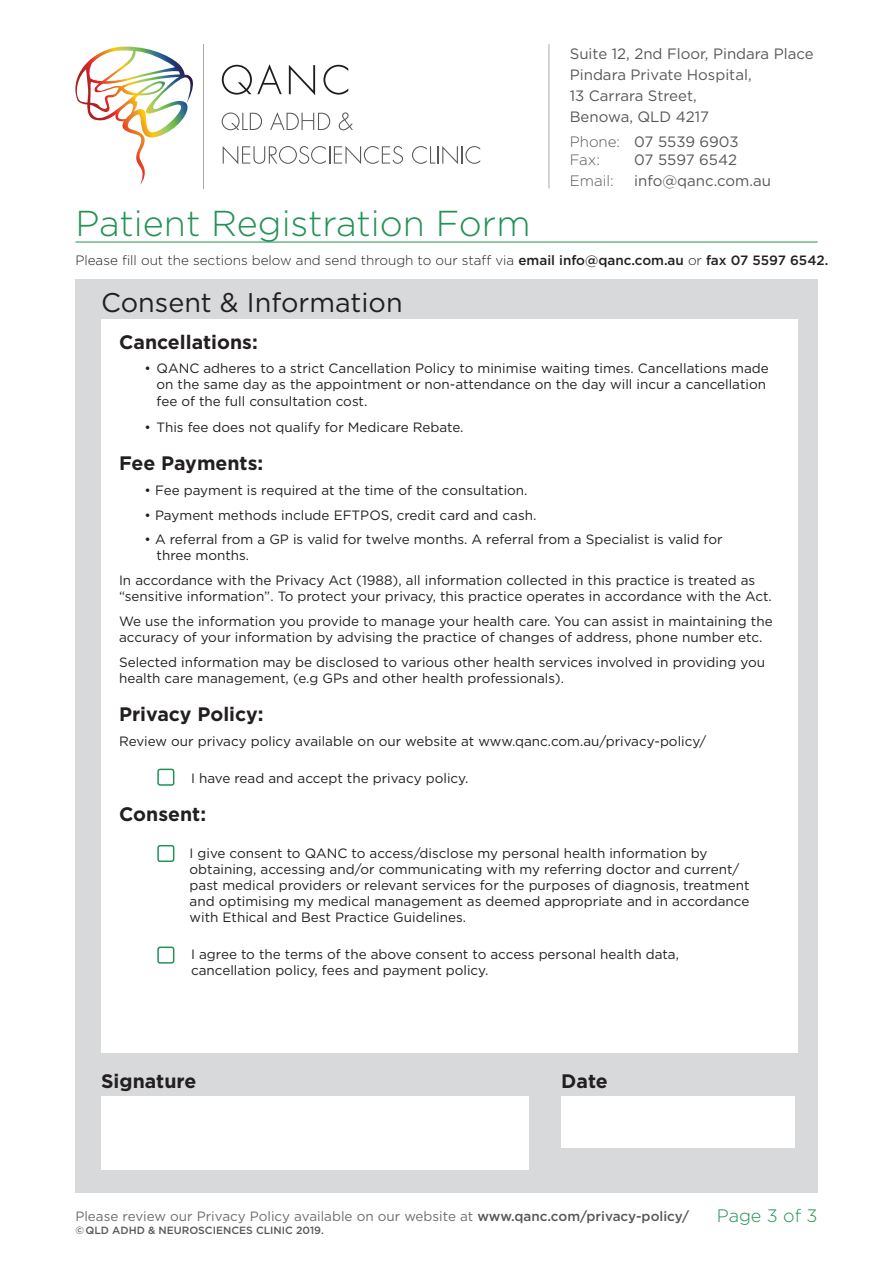
<style>
.page{position:relative;width:893px;height:1263px;background:#fff}
.page>*{position:absolute;margin:0;border:0;box-sizing:border-box;transform-origin:0 0}
.t1{font:300 36px "Gotham HTF";color:#229255}
.t2{font:27px "Gotham HTF";color:#231f20}
.t3{font:700 19.5px "Gotham HTF";color:#231f20}
.t4{font:300 18px "Gotham HTF";color:#229255}
.t5{font:15px/21px "Gotham HTF";color:#57585a}
.t6{font:300 15px "Gotham HTF";color:#57585a}
.t7{font:13.5px/16.2px "Gotham HTF";color:#231f20}
.t8{font:300 13.5px "Gotham HTF";color:#231f20}
.t9{font:13.5px "Gotham HTF";color:#6c6d70}
.t10{font:500 10.5px "Gotham HTF";color:#57585a}
.s1{font-weight:300}
.s2{font-weight:500}
.s3{font-weight:500;color:#57585a}
</style>
<div class="page">
<div style="left:75px;top:279px;width:743px;height:913px;background:#d8d9db"></div>
<hr style="left:75px;top:242px;width:743px;height:1px;background:#229255">
<div style="left:101px;top:320px;width:697px;height:733px;background:#fff"></div>
<hr style="left:549px;top:44px;width:1px;height:144px;background:#a8a9ad">
<hr style="left:203px;top:44px;width:1px;height:144px;background:#a8a9ad">
<svg style="left:222px;top:64px;width:60px;height:31px"></svg>
<svg style="left:289px;top:65px;width:26px;height:30px"></svg>
<svg style="left:323px;top:65px;width:25px;height:30px"></svg>
<svg style="left:222px;top:112px;width:40px;height:18px"></svg>
<svg style="left:270px;top:112px;width:60px;height:18px"></svg>
<svg style="left:339px;top:112px;width:14px;height:18px"></svg>
<svg style="left:223px;top:146px;width:180px;height:18px"></svg>
<svg style="left:412px;top:146px;width:68px;height:18px"></svg>
<svg style="left:75px;top:47px;width:118px;height:138px"></svg>
<div style="left:157px;top:769px;width:17px;height:17px;border:2px solid #229255;border-radius:2px"></div>
<div style="left:157px;top:845px;width:17px;height:17px;border:2px solid #229255;border-radius:2px"></div>
<div style="left:157px;top:946px;width:17px;height:18px;border:2px solid #229255;border-radius:2px"></div>
<div style="left:101px;top:1096px;width:428px;height:73px;background:#fff"></div>
<div style="left:561px;top:1096px;width:234px;height:51px;background:#fff"></div>
<p class="t1" style="left:75px;top:204px;width:457px">Patient Registration Form</p>
<p class="t5" style="left:570px;top:43px;width:245px">Suite 12, 2nd Floor, Pindara Place</p>
<p class="t5" style="left:570px;top:64px;width:183px">Pindara Private Hospital,<br>13 Carrara Street,</p>
<p class="t5" style="left:570px;top:106px;width:141px">Benowa, QLD 4217</p>
<p class="t5" style="left:570px;top:131px;width:170px"><span class="s1">Phone:</span> 07 5539 6903</p>
<p class="t6" style="left:570px;top:151px;width:32px">Fax:</p>
<p class="t5" style="left:634px;top:149px;width:104px">07 5597 6542</p>
<p class="t6" style="left:570px;top:172px;width:45px">Email:</p>
<p class="t5" style="left:634px;top:170px;width:138px">info@qanc.com.au</p>
<p class="t8" style="left:75px;top:252px;width:755px">Please fill out the sections below and send through to our staff via <span class="s2">email info@qanc.com.au</span> or <span class="s2">fax 07 5597 6542.</span></p>
<p class="t2" style="left:101px;top:287px;width:303px">Consent &amp; Information</p>
<p class="t3" style="left:119px;top:330px;width:140px">Cancellations:</p>
<p class="t7" style="left:157px;top:360px;width:614px;text-indent:-12px">• QANC adheres to a strict Cancellation Policy to minimise waiting times. Cancellations made on the same day as the appointment or non-attendance on the day will incur a cancellation fee of the full consultation cost.</p>
<p class="t7" style="left:145px;top:419px;width:320px">• This fee does not qualify for Medicare Rebate.</p>
<p class="t3" style="left:119px;top:452px;width:146px">Fee Payments:</p>
<p class="t7" style="left:145px;top:482px;width:384px">• Fee payment is required at the time of the consultation.</p>
<p class="t7" style="left:145px;top:506px;width:393px">• Payment methods include EFTPOS, credit card and cash.</p>
<p class="t7" style="left:157px;top:531px;width:567px;text-indent:-12px">• A referral from a GP is valid for twelve months. A referral from a Specialist is valid for three months.</p>
<p class="t7" style="left:119px;top:572px;width:654px">In accordance with the Privacy Act (1988), all information collected in this practice is treated as “sensitive information”. To protect your privacy, this practice operates in accordance with the Act.</p>
<p class="t7" style="left:119px;top:613px;width:655px">We use the information you provide to manage your health care. You can assist in maintaining the accuracy of your information by advising the practice of changes of address, phone number etc.</p>
<p class="t7" style="left:119px;top:654px;width:647px">Selected information may be disclosed to various other health services involved in providing you health care management, (e.g GPs and other health professionals).</p>
<p class="t3" style="left:119px;top:703px;width:146px">Privacy Policy:</p>
<p class="t7" style="left:119px;top:733px;width:589px">Review our privacy policy available on our website at www.qanc.com.au/privacy-policy/</p>
<p class="t7" style="left:191px;top:770px;width:279px">I have read and accept the privacy policy.</p>
<p class="t3" style="left:119px;top:802px;width:89px">Consent:</p>
<p class="t7" style="left:190px;top:844px;width:561px">I give consent to QANC to access/disclose my personal health information by obtaining, accessing and/or communicating with my referring doctor and current/ past medical providers or relevant services for the purposes of diagnosis, treatment and optimising my medical management as deemed appropriate and in accordance with Ethical and Best Practice Guidelines.</p>
<p class="t7" style="left:191px;top:946px;width:489px">I agree to the terms of the above consent to access personal health data, cancellation policy, fees and payment policy.</p>
<p class="t3" style="left:101px;top:1070px;width:97px">Signature</p>
<p class="t3" style="left:561px;top:1070px;width:48px">Date</p>
<p class="t9" style="left:75px;top:1209px;width:615px">Please review our Privacy Policy available on our website at <span class="s3">www.qanc.com/privacy-policy/</span></p>
<p class="t4" style="left:717px;top:1206px;width:102px">Page 3 of 3</p>
<p class="t10" style="left:75px;top:1224px;width:250px">©QLD ADHD &amp; NEUROSCIENCES CLINIC 2019.</p>
</div>
